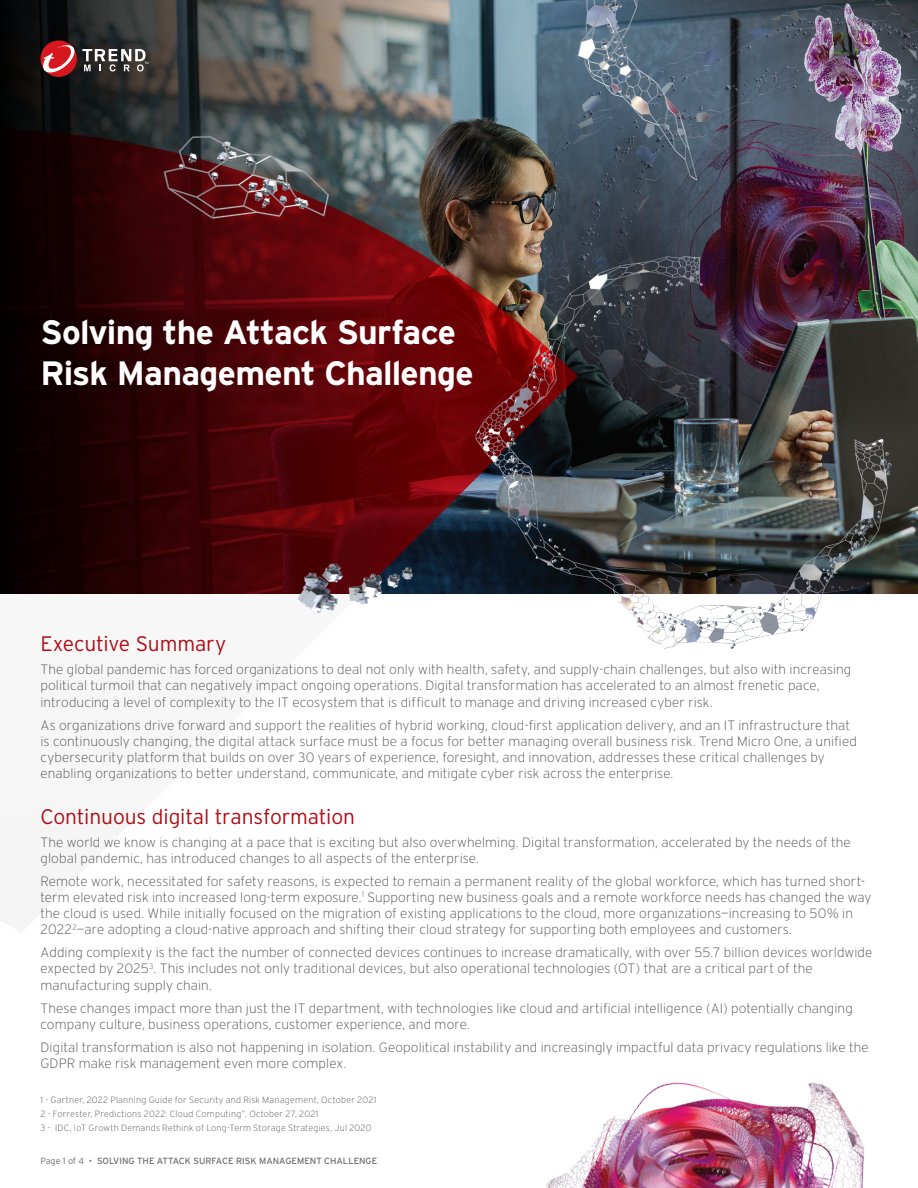
<style>
.page{position:relative;width:918px;height:1188px;background:#fff}
.page>*{position:absolute;margin:0;border:0;box-sizing:border-box;transform-origin:0 0}
.t1{font:700 33.75px/41.5px "Interstate";letter-spacing:-.025em;color:#fff}
.t2{font:300 21px "Interstate";letter-spacing:-.005em;color:#b00d15}
.t3{font:200 13.5px/16.2px "Interstate";letter-spacing:.005em;color:#4b4c4d}
.t4{font:200 9px/14.1px "Interstate";letter-spacing:.025em;color:#4b4c4d}
.t5{font:9px "Interstate";color:#6c6d70}
.s1{font-weight:300}
</style>
<div class="page">
<img style="left:446px;top:0;width:472px;height:594px">
<img style="left:446px;top:128px;width:132px;height:466px">
<svg style="left:0;top:0;width:446px;height:594px;background:#41191b"></svg>
<svg style="left:40px;top:40px;width:37px;height:37px"></svg>
<svg style="left:42px;top:44px;width:106px;height:30px"></svg>
<img style="left:573px;top:0;width:141px;height:185px">
<img style="left:467px;top:237px;width:440px;height:412px">
<img style="left:161px;top:134px;width:168px;height:91px">
<img style="left:293px;top:558px;width:132px;height:56px">
<img style="left:546px;top:1082px;width:319px;height:106px">
<h1 class="t1" style="left:40px;top:311px;width:435px">Solving the Attack Surface<br>Risk Management Challenge</h1>
<h2 class="t2" style="left:40px;top:631px;width:187px">Executive Summary</h2>
<p class="t3" style="left:40px;top:661px;width:812px">The global pandemic has forced organizations to deal not only with health, safety, and supply-chain challenges, but also with increasing political turmoil that can negatively impact ongoing operations. Digital transformation has accelerated to an almost frenetic pace, introducing a level of complexity to the IT ecosystem that is difficult to manage and driving increased cyber risk.</p>
<p class="t3" style="left:40px;top:717px;width:818px">As organizations drive forward and support the realities of hybrid working, cloud-first application delivery, and an IT infrastructure that is continuously changing, the digital attack surface must be a focus for better managing overall business risk. Trend Micro One, a unified cybersecurity platform that builds on over 30 years of experience, foresight, and innovation, addresses these critical challenges by enabling organizations to better understand, communicate, and mitigate cyber risk across the enterprise.</p>
<h2 class="t2" style="left:40px;top:803px;width:316px">Continuous digital transformation</h2>
<p class="t3" style="left:40px;top:834px;width:812px">The world we know is changing at a pace that is exciting but also overwhelming. Digital transformation, accelerated by the needs of the global pandemic, has introduced changes to all aspects of the enterprise.</p>
<p class="t3" style="left:40px;top:873px;width:833px">Remote work, necessitated for safety reasons, is expected to remain a permanent reality of the global workforce, which has turned short&shy;term elevated risk into increased long-term exposure.<sup>1</sup> Supporting new business goals and a remote workforce needs has changed the way the cloud is used. While initially focused on the migration of existing applications to the cloud, more organizations—increasing to 50% in 2022<sup>2</sup>—are adopting a cloud-native approach and shifting their cloud strategy for supporting both employees and customers.</p>
<p class="t3" style="left:40px;top:944px;width:833px">Adding complexity is the fact the number of connected devices continues to increase dramatically, with over 55.7 billion devices worldwide expected by 2025<sup>3</sup>. This includes not only traditional devices, but also operational technologies (OT) that are a critical part of the manufacturing supply chain.</p>
<p class="t3" style="left:40px;top:1000px;width:814px">These changes impact more than just the IT department, with technologies like cloud and artificial intelligence (AI) potentially changing company culture, business operations, customer experience, and more.</p>
<p class="t3" style="left:40px;top:1039px;width:830px">Digital transformation is also not happening in isolation. Geopolitical instability and increasingly impactful data privacy regulations like the<br>GDPR make risk management even more complex.</p>
<p class="t4" style="left:40px;top:1093px;width:338px">1 - Gartner, 2022 Planning Guide for Security and Risk Management, October 2021<br>2 - Forrester, Predictions 2022: Cloud Computing”, October 27, 2021<br>3 - IDC, IoT Growth Demands Rethink of Long-Term Storage Strategies, Jul 2020</p>
<p class="t5" style="left:40px;top:1156px;width:338px"><span class="s1">Page 1 of 4 •</span> SOLVING THE ATTACK SURFACE RISK MANAGEMENT CHALLENGE</p>
</div>
